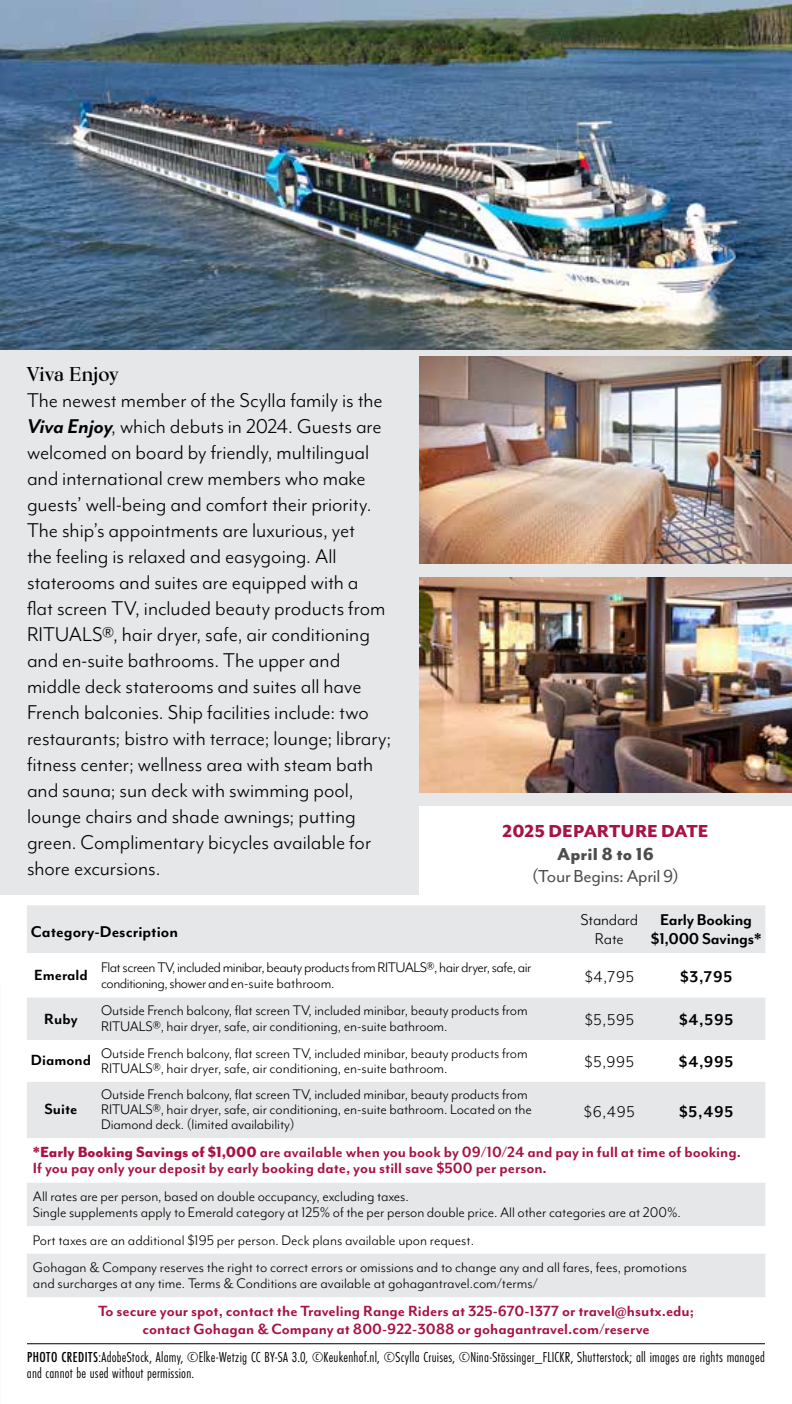
<style>
.page{position:relative;width:792px;height:1404px;background:#fff}
.page>*{position:absolute;margin:0;border:0;box-sizing:border-box;transform-origin:0 0}
.t1{font:23px/26px "Mr Eaves Mod OT";letter-spacing:-.005em;color:#000}
.t2{font:20px "Mr Eaves Mod OT";letter-spacing:-.015em;color:#4d4d4f}
.t3{font:800 20px "Mr Eaves Mod OT";letter-spacing:.005em;color:#a81246}
.t4{font:800 20px "Mr Eaves Mod OT";letter-spacing:.005em;color:#4d4d4f}
.t5{font:700 20px "Kumlien Pro";letter-spacing:-.01em;color:#000}
.t6{font:700 18px/19px "Mr Eaves Mod OT";color:#000;text-align:center}
.t7{font:18px/19px "Mr Eaves Mod OT";letter-spacing:-.01em;color:#000;text-align:center}
.t8{font:700 17px/16px "Mr Eaves Mod OT";color:#a81246}
.t9{font:700 17px "Mr Eaves Mod OT";color:#000}
.t10{font:16px/15px "Mr Eaves Mod OT";letter-spacing:-.005em;color:#000}
.t11{font:16px/16px "Mr Eaves Mod OT";letter-spacing:-.03em;color:#000}
.t12{font:15px/16px "Futura PT Cond";letter-spacing:.015em;color:#000}
.s1{font-weight:700;font-style:italic}
.s2{font-weight:700;font-size:17px}
.s3{font-weight:800}
.s4{font-weight:500}
</style>
<div class="page">
<div style="left:0;top:321px;width:792px;height:574px;background:#e6e7e8"></div>
<img style="left:419px;top:357px;width:373px;height:207px">
<img style="left:419px;top:577px;width:373px;height:215px">
<img style="left:0;top:0;width:792px;height:350px">
<div style="left:419px;top:807px;width:373px;height:88px;background:#fff"></div>
<hr style="left:27px;top:1343px;width:738px;height:1px;background:#000">
<svg style="left:27px;top:905px;width:738px;height:392px;fill:#e6e7e8"></svg>
<svg style="left:27px;top:953px;width:738px;height:229px"></svg>
<p class="t5" style="left:27px;top:362px;width:93px">Viva Enjoy</p>
<p class="t1" style="left:27px;top:387px;width:366px">The newest member of the Scylla family is the <span class="s1">Viva Enjoy</span>, which debuts in 2024. Guests are welcomed on board by friendly, multilingual and international crew members who make guests’ well-being and comfort their priority.<br>The ship’s appointments are luxurious, yet<br>the feeling is relaxed and easygoing. All staterooms and suites are equipped with a<br>flat screen TV, included beauty products from RITUALS®, hair dryer, safe, air conditioning and en-suite bathrooms. The upper and middle deck staterooms and suites all have French balconies. Ship facilities include: two restaurants; bistro with terrace; lounge; library; fitness center; wellness area with steam bath and sauna; sun deck with swimming pool, lounge chairs and shade awnings; putting green. Complimentary bicycles available for shore excursions.</p>
<p class="t3" style="left:503px;top:819px;width:208px">2025 DEPARTURE DATE</p>
<p class="t4" style="left:557px;top:843px;width:98px">April 8 to 16</p>
<p class="t2" style="left:532px;top:865px;width:148px">(Tour Begins: April 9)</p>
<p class="t6" style="left:31px;top:922px;width:149px">Category-Description</p>
<p class="t7" style="left:581px;top:910px;width:59px">Standard<br>Rate</p>
<p class="t6" style="left:651px;top:910px;width:112px">Early Booking $1,000 Savings*</p>
<p class="t9" style="left:34px;top:966px;width:55px">Emerald</p>
<p class="t11" style="left:101px;top:959px;width:432px">Flat screen TV, included minibar, beauty products from RITUALS®, hair dryer, safe, air conditioning, shower and en-suite bathroom.</p>
<p class="t7" style="left:585px;top:967px;width:51px">$4,795</p>
<p class="t6" style="left:680px;top:967px;width:54px">$3,795</p>
<p class="t9" style="left:44px;top:1009px;width:35px">Ruby</p>
<p class="t10" style="left:101px;top:1002px;width:428px;line-height:16px">Outside French balcony, flat screen TV, included minibar, beauty products from<br>RITUALS®, hair dryer, safe, air conditioning, en-suite bathroom.</p>
<p class="t7" style="left:585px;top:1010px;width:51px">$5,595</p>
<p class="t6" style="left:679px;top:1010px;width:56px">$4,595</p>
<p class="t10" style="left:101px;top:1045px;width:428px;text-indent:-70px"><span class="s2">Diamond</span> Outside French balcony, flat screen TV, included minibar, beauty products from<br>RITUALS®, hair dryer, safe, air conditioning, en-suite bathroom.</p>
<p class="t7" style="left:585px;top:1052px;width:51px">$5,995</p>
<p class="t6" style="left:679px;top:1052px;width:56px">$4,995</p>
<p class="t9" style="left:45px;top:1100px;width:34px">Suite</p>
<p class="t10" style="left:101px;top:1087px;width:432px">Outside French balcony, flat screen TV, included minibar, beauty products from<br>RITUALS®, hair dryer, safe, air conditioning, en-suite bathroom. Located on the<br>Diamond deck. (limited availability)</p>
<p class="t7" style="left:584px;top:1102px;width:53px">$6,495</p>
<p class="t6" style="left:679px;top:1101px;width:56px">$5,495</p>
<p class="t8" style="left:33px;top:1144px;width:710px"><span class="s3">*Early Booking Savings of $1,000</span> are available when you book by 09/10/24 and pay in full at time of booking.<br>If you pay only your deposit by early booking date, you still save $500 per person.</p>
<p class="t10" style="left:33px;top:1188px;width:649px;line-height:16px">All rates are per person, based on double occupancy, excluding taxes.<br>Single supplements apply to Emerald category at 125% of the per person double price. All other categories are at 200%.</p>
<p class="t10" style="left:33px;top:1226px;width:656px;line-height:27.6px">Port taxes are an additional $195 per person. Deck plans available upon request.<br>Gohagan &amp; Company reserves the right to correct errors or omissions and to change any and all fares, fees, promotions</p>
<p class="t10" style="left:33px;top:1276px;width:506px">and surcharges at any time. Terms &amp; Conditions are available at gohagantravel.com/terms/</p>
<p class="t8" style="left:98px;top:1302px;width:597px;line-height:18px;text-align:center">To secure your spot, contact the Traveling Range Riders at 325-670-1377 or travel@hsutx.edu; contact Gohagan &amp; Company at 800-922-3088 or gohagantravel.com/reserve</p>
<p class="t12" style="left:27px;top:1349px;width:739px"><span class="s4">PHOTO CREDITS</span>:AdobeStock, Alamy, ©Elke-Wetzig CC BY-SA 3.0, ©Keukenhof.nl, ©Scylla Cruises, ©Nina-Stössinger_FLICKR, Shutterstock; all images are rights managed and cannot be used without permission.</p>
</div>
